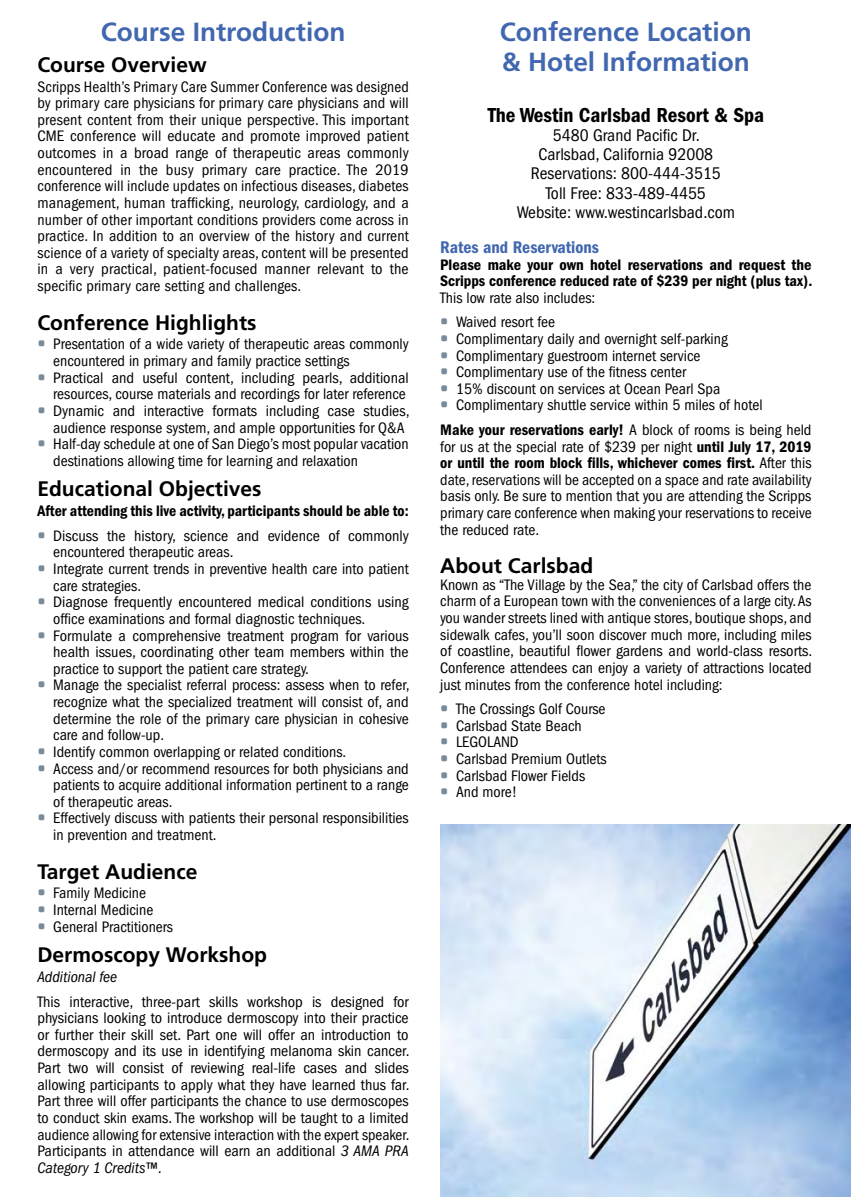
<style>
.page{position:relative;width:851px;height:1197px;background:#fff}
.page>*{position:absolute;margin:0;border:0;box-sizing:border-box;transform-origin:0 0}
.t1{font:700 26.25px/29.8px "Frutiger LT Std";color:#4167b0}
.t2{font:700 21px "Frutiger LT Std";color:#000}
.body{font:21px "ITC Franklin Gothic Std Dm Cd";color:#000}
.body-2{font:condensed 17.5px "ITC Franklin Gothic Std";color:#000}
.t3{font:17.5px "ITC Franklin Gothic Std Dm Cd";color:#4167b0}
.body-3{font:condensed 15.75px/16.6px "ITC Franklin Gothic Std";color:#000;text-align:justify}
.body-4{font:15.75px/16.6px "ITC Franklin Gothic Std Dm Cd";color:#000;text-align:justify}
.body-5{font:italic condensed 15.75px "ITC Franklin Gothic Std";color:#000}
.s1{font-family:"Vitesse";font-weight:900;font-stretch:normal;color:#798b9b}
.s2{font-style:italic}
.s3{font-family:"ITC Franklin Gothic Std";font-stretch:condensed}
.s4{font-family:"ITC Franklin Gothic Std Dm Cd";font-stretch:normal}
</style>
<div class="page">
<img style="left:440px;top:824px;width:410px;height:373px">
<h1 class="t1" style="left:101px;top:17px;width:246px">Course Introduction</h1>
<h2 class="t2" style="left:37px;top:52px;width:171px">Course Overview</h2>
<p class="body-3" style="left:37px;top:78px;width:373px">Scripps Health’s Primary Care Summer Conference was designed by primary care physicians for primary care physicians and will present content from their unique perspective. This important CME conference will educate and promote improved patient outcomes in a broad range of therapeutic areas commonly encountered in the busy primary care practice. The 2019 conference will include updates on infectious diseases, diabetes management, human trafficking, neurology, cardiology, and a number of other important conditions providers come across in practice. In addition to an overview of the history and current science of a variety of specialty areas, content will be presented in a very practical, patient-focused manner relevant to the specific primary care setting and challenges.</p>
<h2 class="t2" style="left:37px;top:310px;width:220px">Conference Highlights</h2>
<p class="body-3" style="left:53px;top:336px;width:357px;text-indent:-16px"><span class="s1">•</span> Presentation of a wide variety of therapeutic areas commonly encountered in primary and family practice settings</p>
<p class="body-3" style="left:37px;top:369px;width:373px;text-align:right"><span class="s1">•</span> Practical and useful content, including pearls, additional resources, course materials and recordings for later reference</p>
<p class="body-3" style="left:53px;top:403px;width:358px;text-indent:-16px"><span class="s1">•</span> Dynamic and interactive formats including case studies, audience response system, and ample opportunities for Q&amp;A</p>
<p class="body-3" style="left:53px;top:436px;width:357px;text-indent:-16px"><span class="s1">•</span> Half-day schedule at one of San Diego’s most popular vacation destinations allowing time for learning and relaxation</p>
<h2 class="t2" style="left:37px;top:477px;width:226px">Educational Objectives</h2>
<p class="body-4" style="left:37px;top:503px;width:373px">After attending this live activity, participants should be able to:</p>
<p class="body-3" style="left:53px;top:527px;width:357px;text-indent:-16px"><span class="s1">•</span> Discuss the history, science and evidence of commonly encountered therapeutic areas.</p>
<p class="body-3" style="left:53px;top:561px;width:357px;text-indent:-16px"><span class="s1">•</span> Integrate current trends in preventive health care into patient care strategies.</p>
<p class="body-3" style="left:53px;top:594px;width:357px;text-indent:-16px"><span class="s1">•</span> Diagnose frequently encountered medical conditions using office examinations and formal diagnostic techniques.</p>
<p class="body-3" style="left:53px;top:627px;width:357px;text-indent:-16px"><span class="s1">•</span> Formulate a comprehensive treatment program for various health issues, coordinating other team members within the practice to support the patient care strategy.</p>
<p class="body-3" style="left:53px;top:677px;width:358px;text-indent:-16px"><span class="s1">•</span> Manage the specialist referral process: assess when to refer, recognize what the specialized treatment will consist of, and determine the role of the primary care physician in cohesive care and follow-up.</p>
<p class="body-3" style="left:37px;top:744px;width:310px"><span class="s1">•</span> Identify common overlapping or related conditions.</p>
<p class="body-3" style="left:53px;top:760px;width:357px;text-indent:-16px"><span class="s1">•</span> Access and/or recommend resources for both physicians and patients to acquire additional information pertinent to a range of therapeutic areas.</p>
<p class="body-3" style="left:53px;top:810px;width:357px;text-indent:-16px"><span class="s1">•</span> Effectively discuss with patients their personal responsibilities in prevention and treatment.</p>
<h2 class="t2" style="left:37px;top:859px;width:161px">Target Audience</h2>
<p class="body-3" style="left:37px;top:885px;width:110px"><span class="s1">•</span> Family Medicine</p>
<p class="body-3" style="left:37px;top:902px;width:117px"><span class="s1">•</span> Internal Medicine</p>
<p class="body-3" style="left:37px;top:918px;width:137px"><span class="s1">•</span> General Practitioners</p>
<h2 class="t2" style="left:37px;top:943px;width:231px">Dermoscopy Workshop</h2>
<p class="body-5" style="left:37px;top:968px;width:81px">Additional fee</p>
<p class="body-3" style="left:37px;top:993px;width:373px">This interactive, three-part skills workshop is designed for physicians looking to introduce dermoscopy into their practice or further their skill set. Part one will offer an introduction to dermoscopy and its use in identifying melanoma skin cancer.<br>Part two will consist of reviewing real-life cases and slides allowing participants to apply what they have learned thus far.<br>Part three will offer participants the chance to use dermoscopes to conduct skin exams. The workshop will be taught to a limited audience allowing for extensive interaction with the expert speaker.<br>Participants in attendance will earn an additional <span class="s2">3 AMA PRA Category 1 Credits™.</span></p>
<h1 class="t1" style="left:500px;top:17px;width:253px">Conference Location &amp; Hotel Information</h1>
<p class="body" style="left:487px;top:103px;width:278px">The Westin Carlsbad Resort &amp; Spa</p>
<p class="body-2" style="left:553px;top:125px;width:148px">5480 Grand Pacific Dr.</p>
<p class="body-2" style="left:538px;top:145px;width:176px">Carlsbad, California 92008</p>
<p class="body-2" style="left:531px;top:164px;width:191px">Reservations: 800-444-3515</p>
<p class="body-2" style="left:546px;top:183px;width:161px">Toll Free: 833-489-4455</p>
<p class="body-2" style="left:517px;top:202px;width:219px">Website: www.westincarlsbad.com</p>
<h3 class="t3" style="left:440px;top:237px;width:160px">Rates and Reservations</h3>
<p class="body-4" style="left:440px;top:256px;width:373px">Please make your own hotel reservations and request the Scripps conference reduced rate of $239 per night (plus tax).<br><span class="s3">This low rate also includes:</span></p>
<p class="body-3" style="left:440px;top:314px;width:116px"><span class="s1">•</span> Waived resort fee</p>
<p class="body-3" style="left:440px;top:331px;width:289px"><span class="s1">•</span> Complimentary daily and overnight self-parking</p>
<p class="body-3" style="left:440px;top:347px;width:262px"><span class="s1">•</span> Complimentary guestroom internet service</p>
<p class="body-3" style="left:440px;top:364px;width:247px"><span class="s1">•</span> Complimentary use of the fitness center</p>
<p class="body-3" style="left:440px;top:380px;width:281px"><span class="s1">•</span> 15% discount on services at Ocean Pearl Spa</p>
<p class="body-3" style="left:440px;top:397px;width:324px"><span class="s1">•</span> Complimentary shuttle service within 5 miles of hotel</p>
<p class="body-3" style="left:440px;top:422px;width:373px"><span class="s4">Make your reservations early!</span> A block of rooms is being held for us at the special rate of $239 per night <span class="s4">until July 17, 2019 or until the room block fills, whichever comes first.</span> After this date, reservations will be accepted on a space and rate availability basis only. Be sure to mention that you are attending the Scripps primary care conference when making your reservations to receive the reduced rate.</p>
<h2 class="t2" style="left:440px;top:554px;width:154px">About Carlsbad</h2>
<p class="body-3" style="left:440px;top:576px;width:373px">Known as “The Village by the Sea,” the city of Carlsbad offers the charm of a European town with the conveniences of a large city. As you wander streets lined with antique stores, boutique shops, and sidewalk cafes, you’ll soon discover much more, including miles of coastline, beautiful flower gardens and world-class resorts.<br>Conference attendees can enjoy a variety of attractions located just minutes from the conference hotel including:</p>
<p class="body-3" style="left:440px;top:701px;width:167px"><span class="s1">•</span> The Crossings Golf Course</p>
<p class="body-3" style="left:440px;top:717px;width:143px"><span class="s1">•</span> Carlsbad State Beach</p>
<p class="body-3" style="left:440px;top:734px;width:80px"><span class="s1">•</span> LEGOLAND</p>
<p class="body-3" style="left:440px;top:751px;width:168px"><span class="s1">•</span> Carlsbad Premium Outlets</p>
<p class="body-3" style="left:440px;top:767px;width:146px"><span class="s1">•</span> Carlsbad Flower Fields</p>
<p class="body-3" style="left:440px;top:784px;width:78px"><span class="s1">•</span> And more!</p>
</div>
